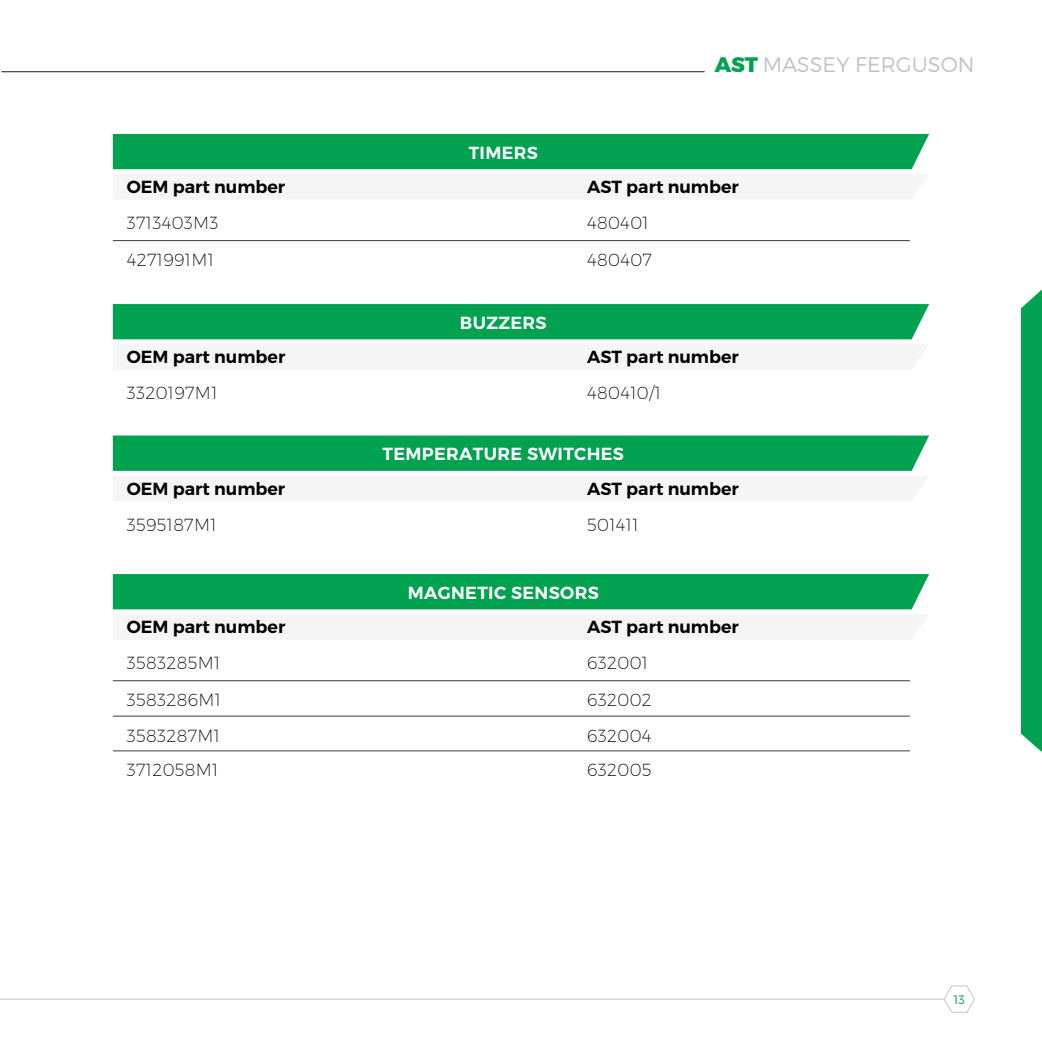
<style>
.page{position:relative;width:1042px;height:1042px;background:#fff}
.page>*{position:absolute;margin:0;border:0;box-sizing:border-box;transform-origin:0 0}
.t1{font:300 21px "Montserrat";color:rgb(51 50 54/.3)}
.t2{font:200 17.5px "Montserrat";letter-spacing:.02em;color:#000}
.t3{font:600 17.5px "Montserrat";color:#000}
.t4{font:600 17.5px "Montserrat";letter-spacing:.02em;color:#fff}
.t5{font:300 12.25px "Montserrat";color:#00a24f}
.s1{font-weight:800;color:#00a24f}
</style>
<div class="page">
<div style="left:113px;top:574px;width:816px;height:36px;background:#00a24f"></div>
<hr style="left:113px;top:680px;width:797px;height:1px;background:#3c3c3b">
<hr style="left:113px;top:716px;width:797px;height:1px;background:#3c3c3b">
<hr style="left:113px;top:750px;width:797px;height:1px;background:#3c3c3b">
<hr style="left:1px;top:71px;width:703px;height:1px;background:#1c1c1b">
<hr style="left:0;top:999px;width:944px;height:1px;background:#c6c6c5">
<svg style="left:943px;top:985px;width:32px;height:28px"></svg>
<div style="left:1021px;top:289px;width:21px;height:463px;background:#00a24f"></div>
<div style="left:113px;top:134px;width:816px;height:36px;background:#00a24f"></div>
<div style="left:113px;top:304px;width:816px;height:36px;background:#00a24f"></div>
<div style="left:113px;top:435px;width:816px;height:36px;background:#00a24f"></div>
<hr style="left:113px;top:240px;width:797px;height:1px;background:#3c3c3b">
<p class="t4" style="left:469px;top:145px;width:71px">TIMERS</p>
<p class="t1" style="left:715px;top:55px;width:261px"><span class="s1">AST</span> MASSEY FERGUSON</p>
<p class="t3" style="left:127px;top:180px;width:160px">OEM part number</p>
<p class="t3" style="left:587px;top:180px;width:153px">AST part number</p>
<p class="t2" style="left:127px;top:215px;width:93px">3713403M3</p>
<p class="t2" style="left:587px;top:215px;width:63px">480401</p>
<p class="t2" style="left:127px;top:252px;width:89px">4271991M1</p>
<p class="t2" style="left:587px;top:252px;width:66px">480407</p>
<p class="t4" style="left:460px;top:316px;width:88px">BUZZERS</p>
<p class="t3" style="left:127px;top:350px;width:160px">OEM part number</p>
<p class="t3" style="left:587px;top:350px;width:153px">AST part number</p>
<p class="t2" style="left:127px;top:385px;width:92px">3320197M1</p>
<p class="t2" style="left:587px;top:385px;width:75px">480410/1</p>
<p class="t4" style="left:383px;top:447px;width:243px">TEMPERATURE SWITCHES</p>
<p class="t3" style="left:127px;top:482px;width:160px">OEM part number</p>
<p class="t3" style="left:587px;top:482px;width:153px">AST part number</p>
<p class="t2" style="left:127px;top:516px;width:91px">3595187M1</p>
<p class="t2" style="left:587px;top:516px;width:53px">501411</p>
<p class="t4" style="left:408px;top:586px;width:193px">MAGNETIC SENSORS</p>
<p class="t3" style="left:127px;top:620px;width:160px">OEM part number</p>
<p class="t3" style="left:587px;top:620px;width:153px">AST part number</p>
<p class="t2" style="left:127px;top:655px;width:95px">3583285M1</p>
<p class="t2" style="left:587px;top:655px;width:62px">632001</p>
<p class="t2" style="left:127px;top:692px;width:96px">3583286M1</p>
<p class="t2" style="left:587px;top:692px;width:66px">632002</p>
<p class="t2" style="left:127px;top:727px;width:95px">3583287M1</p>
<p class="t2" style="left:587px;top:727px;width:66px">632004</p>
<p class="t2" style="left:127px;top:762px;width:93px">3712058M1</p>
<p class="t2" style="left:587px;top:762px;width:66px">632005</p>
<p class="t5" style="left:954px;top:994px;width:13px">13</p>
</div>
